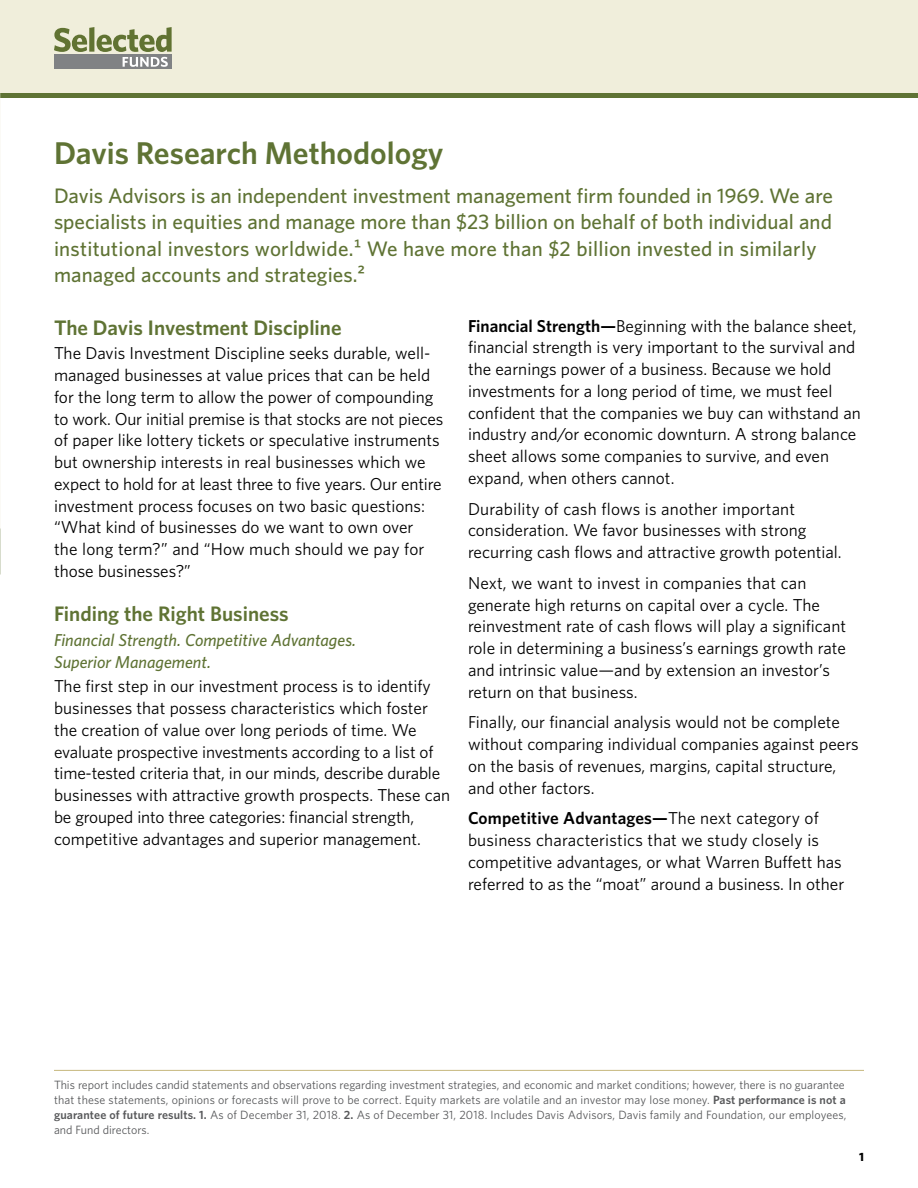
<style>
.page{position:relative;width:918px;height:1188px;background:#fff}
.page>*{position:absolute;margin:0;border:0;box-sizing:border-box;transform-origin:0 0}
.Heading_H1{font:600 31.5px "Whitney";color:#5f7334}
.Lead_In_Long__H2B{font:500 21px/26.2px "Whitney";color:#5f7334}
.Subhead{font:600 21px "Whitney";color:#5f7334}
.Body_first{font:17.25px/21.8px "Whitney";color:#000}
.subSubhead{font:17.25px/21.8px "Whitney";color:#000}
.Lead_In_Long__H2B-2{font:italic 500 17.25px/21.8px "Whitney";color:#5f7334}
.footnote{font:12px/15px "Whitney";letter-spacing:.005em;color:#58595b}
.t1{font:700 12px "Whitney";color:#000}
.s1{font-weight:600}
</style>
<div class="page">
<hr style="left:54px;top:1070px;width:810px;height:1px;background:#ccbf8b">
<div style="left:0;top:0;width:918px;height:94px;background:#f0eedb"></div>
<hr style="left:0;top:94px;width:918px;height:4px;background:#5f7334">
<div style="left:54px;top:55px;width:118px;height:14px;background:#808284"></div>
<svg style="left:54px;top:27px;width:118px;height:40px"></svg>
<p class="Heading_H1" style="left:54px;top:132px;width:391px">Davis Research Methodology</p>
<p class="Lead_In_Long__H2B" style="left:54px;top:183px;width:780px">Davis Advisors is an independent investment management firm founded in 1969. We are specialists in equities and manage more than $23 billion on behalf of both individual and institutional investors worldwide.¹ We have more than $2 billion invested in similarly managed accounts and strategies.²</p>
<p class="Subhead" style="left:54px;top:313px;width:289px">The Davis Investment Discipline</p>
<p class="Body_first" style="left:54px;top:342px;width:391px">The Davis Investment Discipline seeks durable, well&shy;managed businesses at value prices that can be held for the long term to allow the power of compounding to work. Our initial premise is that stocks are not pieces of paper like lottery tickets or speculative instruments but ownership interests in real businesses which we expect to hold for at least three to five years. Our entire investment process focuses on two basic questions: “What kind of businesses do we want to own over<br>the long term?” and “How much should we pay for those businesses?”</p>
<p class="Subhead" style="left:54px;top:600px;width:236px">Finding the Right Business</p>
<p class="Lead_In_Long__H2B-2" style="left:54px;top:629px;width:303px">Financial Strength. Competitive Advantages.<br>Superior Management.</p>
<p class="Body_first" style="left:54px;top:675px;width:398px">The first step in our investment process is to identify businesses that possess characteristics which foster the creation of value over long periods of time. We evaluate prospective investments according to a list of time-tested criteria that, in our minds, describe durable businesses with attractive growth prospects. These can be grouped into three categories: financial strength, competitive advantages and superior management.</p>
<p class="Body_first" style="left:468px;top:314px;width:394px"><span class="s1">Financial Strength—</span>Beginning with the balance sheet, financial strength is very important to the survival and the earnings power of a business. Because we hold investments for a long period of time, we must feel confident that the companies we buy can withstand an industry and/or economic downturn. A strong balance sheet allows some companies to survive, and even expand, when others cannot.</p>
<p class="subSubhead" style="left:468px;top:497px;width:375px">Durability of cash flows is another important consideration. We favor businesses with strong recurring cash flows and attractive growth potential.</p>
<p class="subSubhead" style="left:468px;top:572px;width:380px">Next, we want to invest in companies that can generate high returns on capital over a cycle. The reinvestment rate of cash flows will play a significant role in determining a business’s earnings growth rate and intrinsic value—and by extension an investor’s return on that business.</p>
<p class="subSubhead" style="left:468px;top:711px;width:392px">Finally, our financial analysis would not be complete without comparing individual companies against peers on the basis of revenues, margins, capital structure, and other factors.</p>
<p class="subSubhead" style="left:468px;top:807px;width:378px"><span class="s1">Competitive Advantages—</span>The next category of business characteristics that we study closely is competitive advantages, or what Warren Buffett has referred to as the “moat” around a business. In other</p>
<p class="footnote" style="left:54px;top:1077px;width:794px">This report includes candid statements and observations regarding investment strategies, and economic and market conditions; however, there is no guarantee that these statements, opinions or forecasts will prove to be correct. Equity markets are volatile and an investor may lose money. <span class="s1">Past performance is not a guarantee of future results. 1.</span> As of December 31, 2018. <span class="s1">2.</span> As of December 31, 2018. Includes Davis Advisors, Davis family and Foundation, our employees, and Fund directors.</p>
<p class="t1" style="left:859px;top:1149px;width:6px">1</p>
</div>
